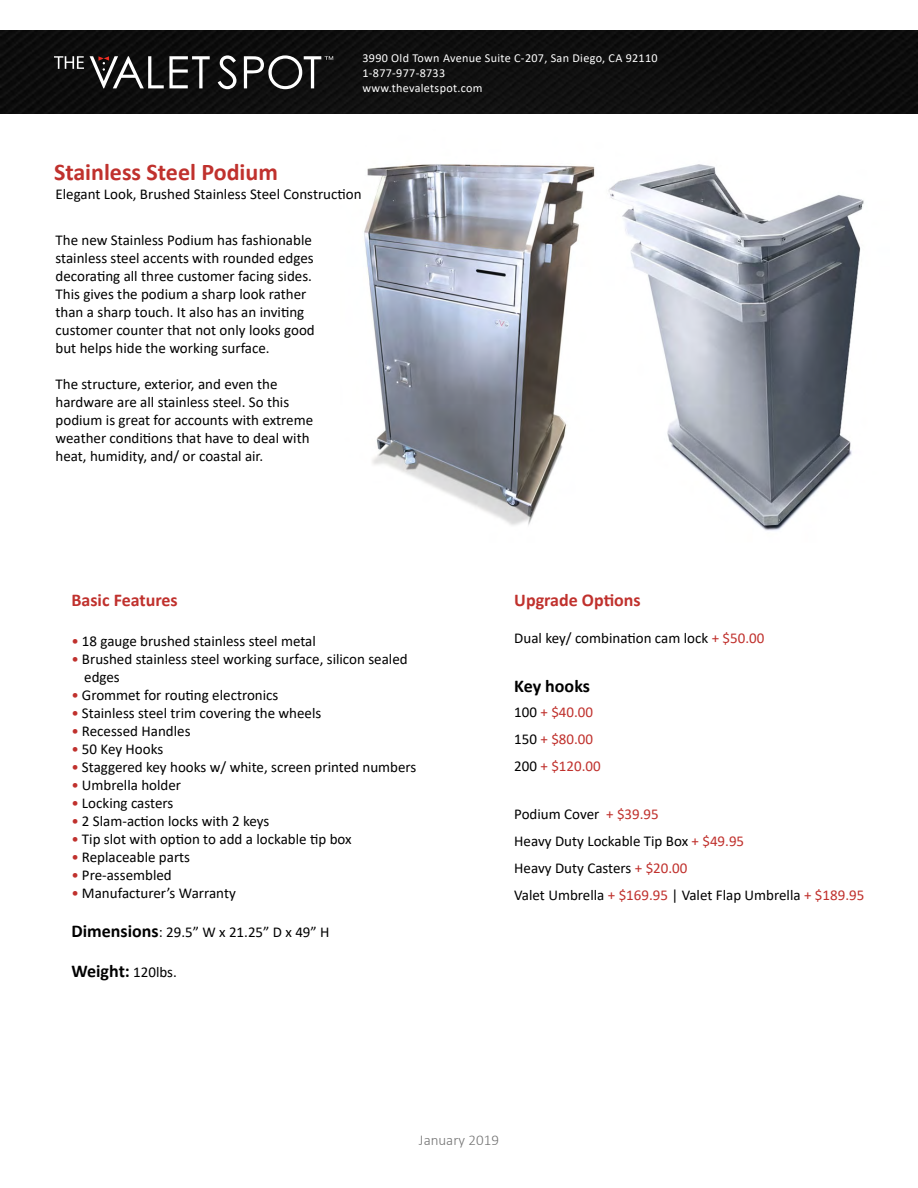
<style>
.page{position:relative;width:918px;height:1188px;background:#fff}
.page>*{position:absolute;margin:0;border:0;box-sizing:border-box;transform-origin:0 0}
.t1{font:700 24px "Calibri";color:#c0312d}
.t2{font:700 18px "Calibri";color:#c0312d}
.t3{font:700 18px "Calibri";color:#000}
.t4{font:15px/18px "Calibri";color:#000}
.t5{font:15px/27px "Calibri";color:#c0312d}
.t6{font:300 15px "Calibri";color:#757575}
.t7{font:12.15px/15px "Calibri";letter-spacing:.025em;color:#fff}
.s1{color:#c0312d}
.s2{font-weight:700;font-size:18px}
.s3{font-weight:400;font-size:15px}
.s4{color:#000}
</style>
<div class="page">
<div style="left:0;top:30px;width:918px;height:84px;background:#0e0e0e"></div>
<svg style="left:218px;top:55px;width:19px;height:34px"></svg>
<svg style="left:90px;top:56px;width:120px;height:32px"></svg>
<svg style="left:54px;top:56px;width:30px;height:13px"></svg>
<svg style="left:244px;top:55px;width:89px;height:34px"></svg>
<img style="left:364px;top:164px;width:500px;height:367px">
<h1 class="t1" style="left:54px;top:155px;width:225px">Stainless Steel Podium</h1>
<p class="t7" style="left:362px;top:50px;width:297px">3990 Old Town Avenue Suite C-207, San Diego, CA 92110<br>1-877-977-8733<br>www.thevaletspot.com</p>
<p class="t4" style="left:56px;top:185px;width:308px">Elegant Look, Brushed Stainless Steel Construction</p>
<p class="t4" style="left:56px;top:230px;width:261px">The new Stainless Podium has fashionable stainless steel accents with rounded edges decorating all three customer facing sides.<br>This gives the podium a sharp look rather than a sharp touch. It also has an inviting customer counter that not only looks good but helps hide the working surface.</p>
<p class="t4" style="left:56px;top:374px;width:259px">The structure, exterior, and even the hardware are all stainless steel. So this podium is great for accounts with extreme weather conditions that have to deal with heat, humidity, and/ or coastal air.</p>
<p class="t2" style="left:71px;top:588px;width:108px">Basic Features</p>
<p class="t2" style="left:514px;top:588px;width:128px">Upgrade Options</p>
<p class="t4" style="left:71px;top:631px;width:246px"><span class="s1">•</span> 18 gauge brushed stainless steel metal</p>
<p class="t4" style="left:84px;top:649px;width:325px;text-indent:-13px"><span class="s1">•</span> Brushed stainless steel working surface, silicon sealed edges</p>
<p class="t4" style="left:71px;top:685px;width:209px"><span class="s1">•</span> Grommet for routing electronics</p>
<p class="t4" style="left:71px;top:703px;width:251px"><span class="s1">•</span> Stainless steel trim covering the wheels</p>
<p class="t4" style="left:71px;top:721px;width:121px"><span class="s1">•</span> Recessed Handles</p>
<p class="t4" style="left:71px;top:739px;width:93px"><span class="s1">•</span> 50 Key Hooks</p>
<p class="t4" style="left:71px;top:757px;width:346px"><span class="s1">•</span> Staggered key hooks w/ white, screen printed numbers</p>
<p class="t4" style="left:71px;top:775px;width:111px"><span class="s1">•</span> Umbrella holder</p>
<p class="t4" style="left:71px;top:793px;width:103px"><span class="s1">•</span> Locking casters</p>
<p class="t4" style="left:71px;top:811px;width:199px"><span class="s1">•</span> 2 Slam-action locks with 2 keys</p>
<p class="t4" style="left:71px;top:829px;width:282px"><span class="s1">•</span> Tip slot with option to add a lockable tip box</p>
<p class="t4" style="left:71px;top:847px;width:120px"><span class="s1">•</span> Replaceable parts</p>
<p class="t4" style="left:71px;top:865px;width:102px"><span class="s1">•</span> Pre-assembled</p>
<p class="t4" style="left:71px;top:883px;width:166px"><span class="s1">•</span> Manufacturer’s Warranty</p>
<p class="t4" style="left:71px;top:923px;width:260px"><span class="s2">Dimensions</span>: 29.5” W x 21.25” D x 49” H</p>
<p class="t3" style="left:71px;top:958px;width:107px">Weight: <span class="s3">120lbs.</span></p>
<p class="t4" style="left:514px;top:629px;width:252px">Dual key/ combination cam lock <span class="s1">+ $50.00</span></p>
<p class="t3" style="left:514px;top:673px;width:77px">Key hooks</p>
<p class="t5" style="left:514px;top:699px;width:88px"><span class="s4">100</span> + $40.00<br><span class="s4">150</span> + $80.00<br><span class="s4">200</span> + $120.00</p>
<p class="t4" style="left:514px;top:800px;width:352px;line-height:27px">Podium Cover <span class="s1">+ $39.95<br></span>Heavy Duty Lockable Tip Box <span class="s1">+ $49.95<br></span>Heavy Duty Casters <span class="s1">+ $20.00<br></span>Valet Umbrella <span class="s1">+ $169.95</span> | Valet Flap Umbrella <span class="s1">+ $189.95</span></p>
<p class="t6" style="left:419px;top:1131px;width:82px">January 2019</p>
</div>
